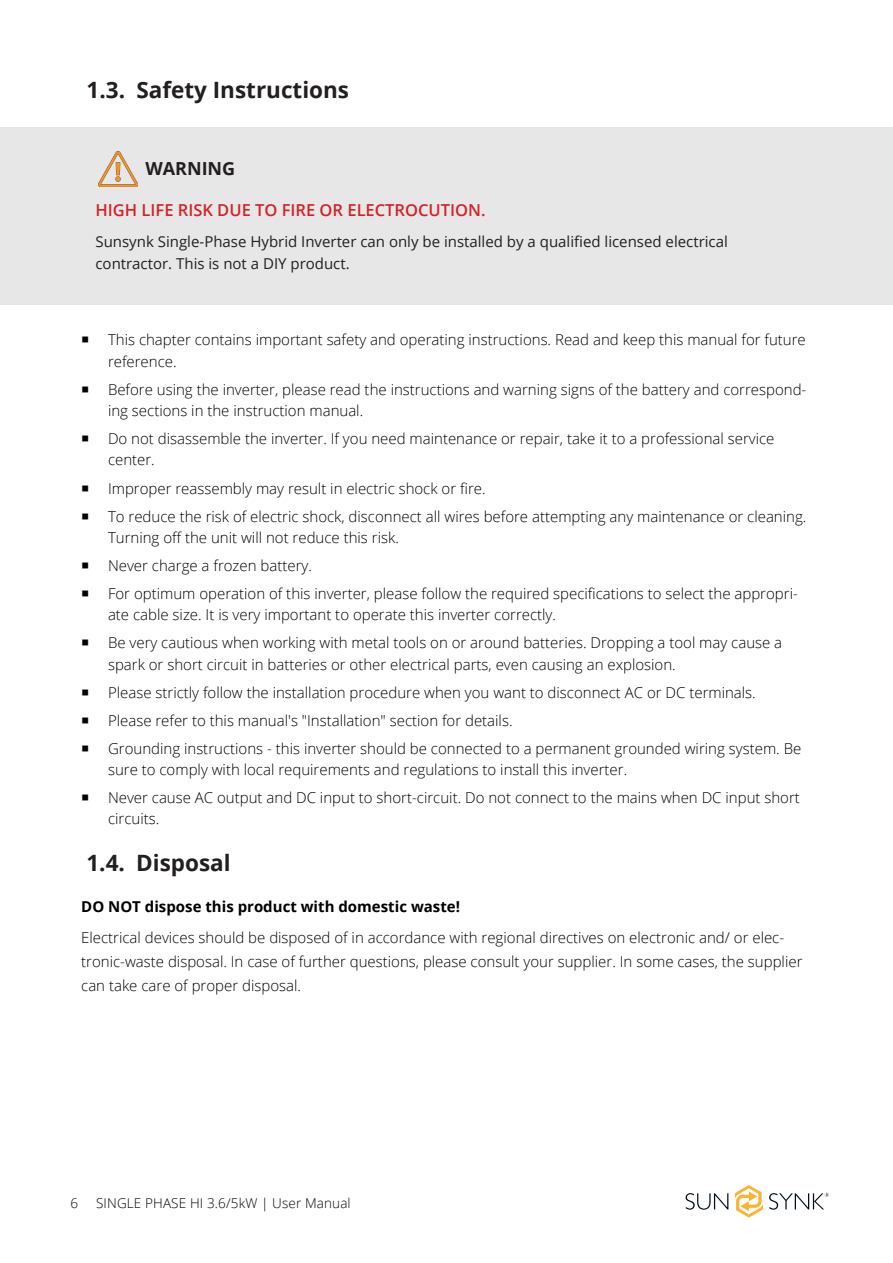
<style>
.page{position:relative;width:893px;height:1263px;background:#fff}
.page>*{position:absolute;margin:0;border:0;box-sizing:border-box;transform-origin:0 0}
.t1{font:700 22.5px "Open Sans";color:#231f20}
.Body_Text{font:700 18px "Open Sans";color:#231f20}
.Body_Text-2{font:600 16.5px "Open Sans";color:#d1232a}
.Body_Paragraph_Sunsy{font:300 15px/21.3px "Open Sans";color:#000}
.Body_Text-3{font:15px/22.5px "Open Sans";color:#231f20}
.Body_Paragraph_Sunsy-2{font:700 15px "Open Sans";color:#000}
.t2{font:300 13.5px "Open Sans";letter-spacing:.01em;color:#040503}
</style>
<div class="page">
<svg style="left:686px;top:1193px;width:42px;height:17px"></svg>
<svg style="left:735px;top:1185px;width:28px;height:32px"></svg>
<svg style="left:769px;top:1193px;width:60px;height:17px"></svg>
<div style="left:0;top:128px;width:893px;height:177px;background:#e7e7e7"></div>
<img style="left:98px;top:151px;width:40px;height:36px">
<p class="t1" style="left:87px;top:74px;width:264px">1.3. Safety Instructions</p>
<p class="Body_Text" style="left:145px;top:156px;width:91px">WARNING</p>
<p class="Body_Text-2" style="left:95px;top:199px;width:392px">HIGH LIFE RISK DUE TO FIRE OR ELECTROCUTION.</p>
<p class="Body_Text-3" style="left:95px;top:230px;width:634px">Sunsynk Single-Phase Hybrid Inverter can only be installed by a qualified licensed electrical contractor. This is not a DIY product.</p>
<p class="Body_Paragraph_Sunsy" style="left:108px;top:329px;width:699px">This chapter contains important safety and operating instructions. Read and keep this manual for future reference.</p>
<p class="Body_Paragraph_Sunsy" style="left:108px;top:378px;width:700px">Before using the inverter, please read the instructions and warning signs of the battery and correspond&shy;ing sections in the instruction manual.</p>
<p class="Body_Paragraph_Sunsy" style="left:108px;top:428px;width:668px">Do not disassemble the inverter. If you need maintenance or repair, take it to a professional service center.</p>
<p class="Body_Paragraph_Sunsy" style="left:108px;top:477px;width:379px">Improper reassembly may result in electric shock or fire.</p>
<p class="Body_Paragraph_Sunsy" style="left:108px;top:505px;width:700px">To reduce the risk of electric shock, disconnect all wires before attempting any maintenance or cleaning.<br>Turning off the unit will not reduce this risk.</p>
<p class="Body_Paragraph_Sunsy" style="left:108px;top:554px;width:205px">Never charge a frozen battery.</p>
<p class="Body_Paragraph_Sunsy" style="left:108px;top:582px;width:691px">For optimum operation of this inverter, please follow the required specifications to select the appropri&shy;ate cable size. It is very important to operate this inverter correctly.</p>
<p class="Body_Paragraph_Sunsy" style="left:108px;top:632px;width:676px">Be very cautious when working with metal tools on or around batteries. Dropping a tool may cause a spark or short circuit in batteries or other electrical parts, even causing an explosion.</p>
<p class="Body_Paragraph_Sunsy" style="left:108px;top:681px;width:649px">Please strictly follow the installation procedure when you want to disconnect AC or DC terminals.</p>
<p class="Body_Paragraph_Sunsy" style="left:108px;top:709px;width:406px">Please refer to this manual's "Installation" section for details.</p>
<p class="Body_Paragraph_Sunsy" style="left:108px;top:737px;width:695px">Grounding instructions - this inverter should be connected to a permanent grounded wiring system. Be sure to comply with local requirements and regulations to install this inverter.</p>
<p class="Body_Paragraph_Sunsy" style="left:108px;top:787px;width:693px">Never cause AC output and DC input to short-circuit. Do not connect to the mains when DC input short circuits.</p>
<p class="t1" style="left:86px;top:847px;width:146px">1.4. Disposal</p>
<p class="Body_Paragraph_Sunsy-2" style="left:81px;top:896px;width:380px">DO NOT dispose this product with domestic waste!</p>
<p class="Body_Paragraph_Sunsy" style="left:81px;top:925px;width:723px;line-height:24.3px">Electrical devices should be disposed of in accordance with regional directives on electronic and/ or elec&shy;tronic-waste disposal. In case of further questions, please consult your supplier. In some cases, the supplier can take care of proper disposal.</p>
<p class="t2" style="left:70px;top:1194px;width:9px">6</p>
<p class="t2" style="left:96px;top:1194px;width:256px">SINGLE PHASE HI 3.6/5kW | User Manual</p>
</div>
